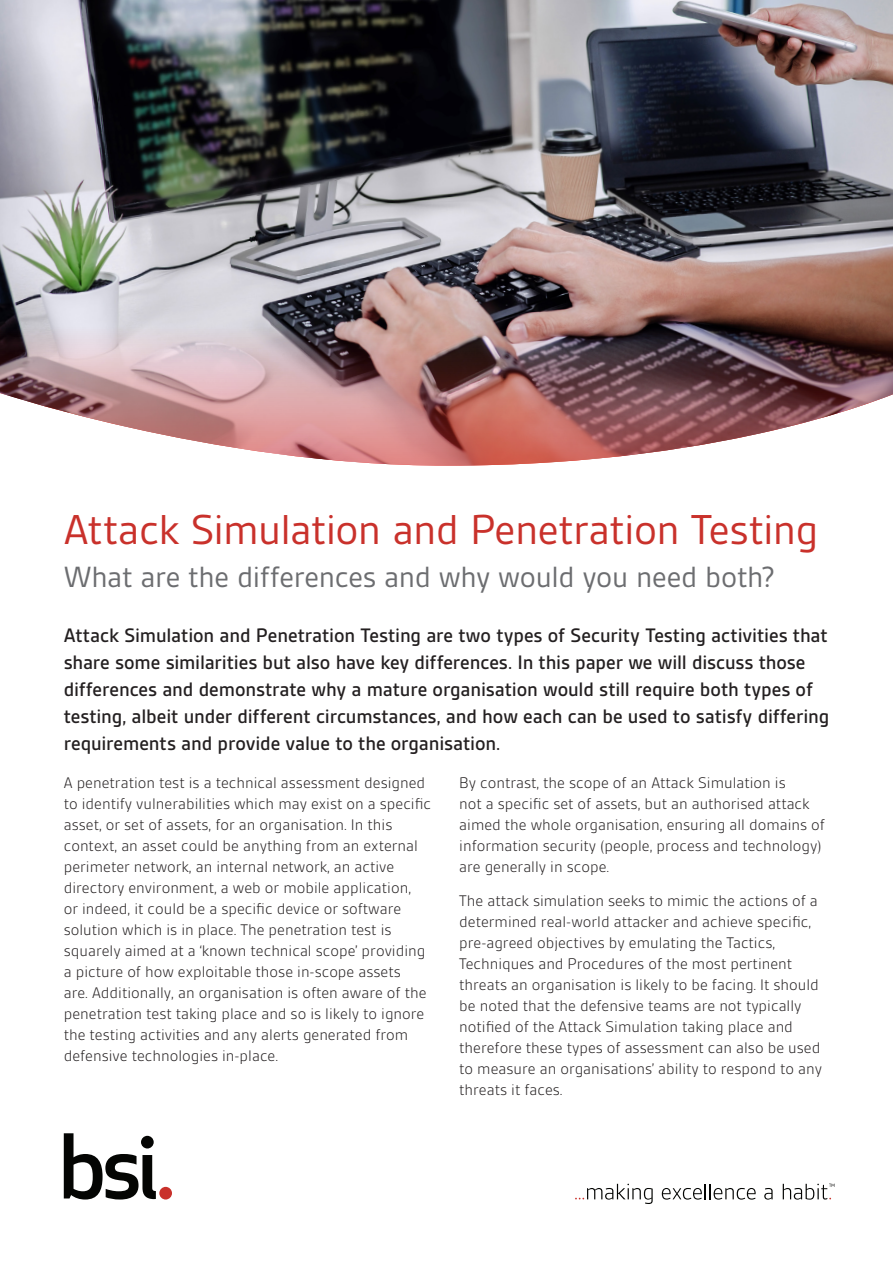
<style>
.page{position:relative;width:893px;height:1263px;background:#fff}
.page>*{position:absolute;margin:0;border:0;box-sizing:border-box;transform-origin:0 0}
.t1{font:45px "BSI Gesta";letter-spacing:-.015em;color:#c9312b}
.t2{font:31.5px "BSI Gesta";letter-spacing:-.01em;color:#6c6d70}
.t3{font:500 21px/27px "BSI Gesta";letter-spacing:-.005em;color:#231f20}
.t4{font:300 16.5px/21px "BSI Gesta";color:#231f20}
</style>
<div class="page">
<svg style="left:64px;top:1133px;width:92px;height:66px"></svg>
<div style="left:159px;top:1187px;width:13px;height:12px;background:#c9312b;border-radius:50%"></div>
<svg style="left:575px;top:1184px;width:78px;height:20px"></svg>
<svg style="left:662px;top:1184px;width:94px;height:15px"></svg>
<svg style="left:764px;top:1188px;width:9px;height:11px"></svg>
<svg style="left:783px;top:1184px;width:51px;height:15px"></svg>
<img style="left:0;top:0;width:893px;height:466px">
<p class="t1" style="left:64px;top:506px;width:756px">Attack Simulation and Penetration Testing</p>
<p class="t2" style="left:64px;top:561px;width:713px">What are the differences and why would you need both?</p>
<p class="t3" style="left:64px;top:622px;width:767px">Attack Simulation and Penetration Testing are two types of Security Testing activities that share some similarities but also have key differences. In this paper we will discuss those differences and demonstrate why a mature organisation would still require both types of testing, albeit under different circumstances, and how each can be used to satisfy differing requirements and provide value to the organisation.</p>
<p class="t4" style="left:64px;top:773px;width:369px">A penetration test is a technical assessment designed to identify vulnerabilities which may exist on a specific asset, or set of assets, for an organisation. In this context, an asset could be anything from an external perimeter network, an internal network, an active directory environment, a web or mobile application,<br>or indeed, it could be a specific device or software solution which is in place. The penetration test is squarely aimed at a ‘known technical scope’ providing a picture of how exploitable those in-scope assets<br>are. Additionally, an organisation is often aware of the penetration test taking place and so is likely to ignore the testing activities and any alerts generated from defensive technologies in-place.</p>
<p class="t4" style="left:459px;top:773px;width:367px">By contrast, the scope of an Attack Simulation is<br>not a specific set of assets, but an authorised attack aimed the whole organisation, ensuring all domains of information security (people, process and technology) are generally in scope.</p>
<p class="t4" style="left:459px;top:890px;width:364px">The attack simulation seeks to mimic the actions of a determined real-world attacker and achieve specific, pre-agreed objectives by emulating the Tactics, Techniques and Procedures of the most pertinent threats an organisation is likely to be facing. It should be noted that the defensive teams are not typically notified of the Attack Simulation taking place and therefore these types of assessment can also be used to measure an organisations’ ability to respond to any threats it faces.</p>
</div>
